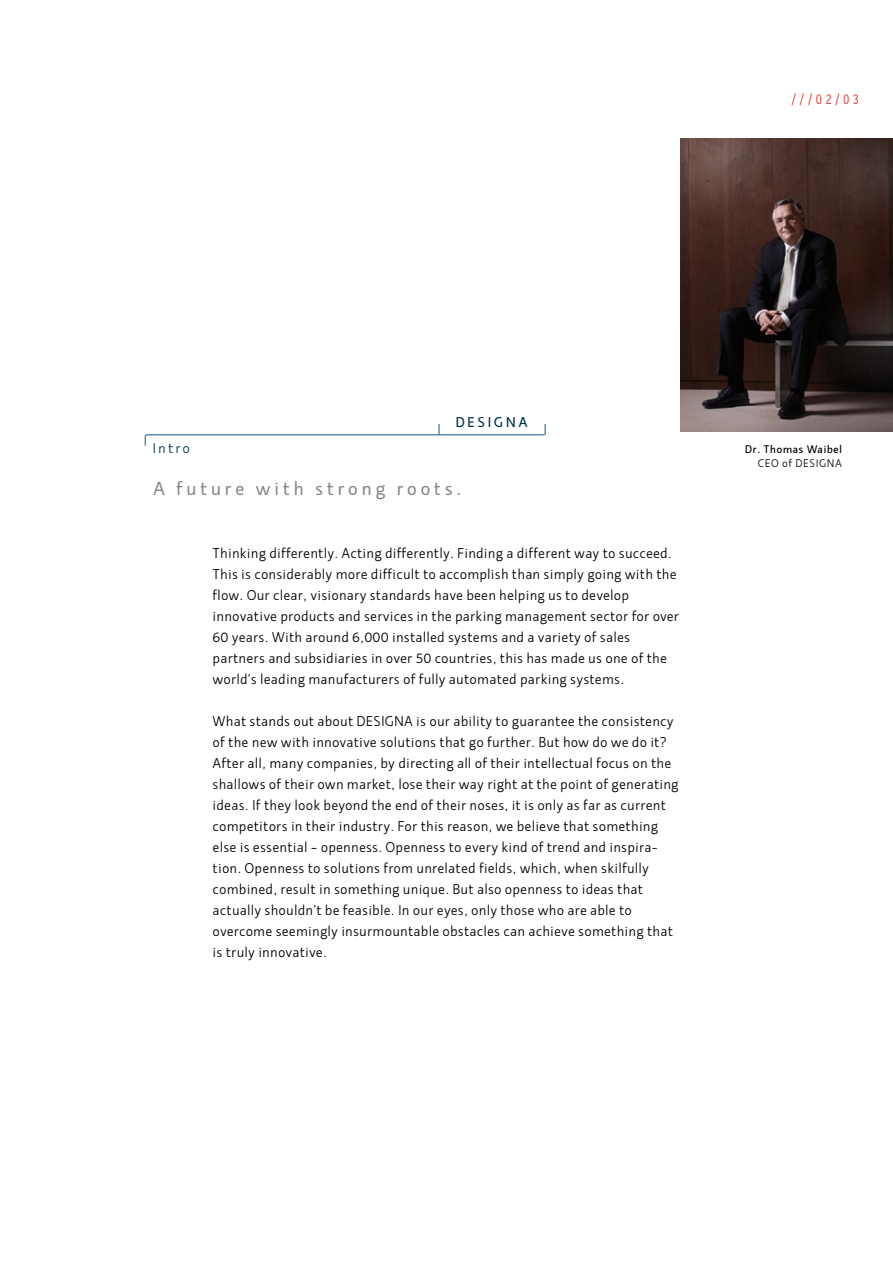
<style>
.page{position:relative;width:893px;height:1263px;background:#fff}
.page>*{position:absolute;margin:0;border:0;box-sizing:border-box;transform-origin:0 0}
.t1{font:18px "Machinato";letter-spacing:.2em;color:#848587}
.t2{font:300 13.5px/21px "Machinato";letter-spacing:.01em;color:#000}
.t3{font:300 condensed 13.5px "Interstate";color:#e5352c}
.t4{font:600 13.5px "Machinato";letter-spacing:.2em;color:#00324e}
.t5{font:300 13.5px "Machinato";color:#00324e}
.t6{font:600 10.5px "Machinato";letter-spacing:.05em;color:#000}
.t7{font:300 10.5px "Machinato";letter-spacing:.05em;color:#000}
</style>
<div class="page">
<img style="left:680px;top:138px;width:213px;height:294px">
<svg style="left:144px;top:424px;width:402px;height:22px"></svg>
<p class="t3" style="left:792px;top:92px;width:69px">///02/03</p>
<p class="t5" style="left:152px;top:440px;width:39px">Intro</p>
<p class="t4" style="left:455px;top:414px;width:74px">DESIGNA</p>
<h1 class="t1" style="left:153px;top:478px;width:310px">A future with strong roots.</h1>
<p class="t2" style="left:213px;top:543px;width:468px">Thinking differently. Acting differently. Finding a different way to succeed.<br>This is considerably more difficult to accomplish than simply going with the flow. Our clear, visionary standards have been helping us to develop innovative products and services in the parking management sector for over 60 years. With around 6,000 installed systems and a variety of sales partners and subsidiaries in over 50 countries, this has made us one of the world’s leading manufacturers of fully automated parking systems.</p>
<p class="t2" style="left:213px;top:711px;width:468px">What stands out about DESIGNA is our ability to guarantee the consistency of the new with innovative solutions that go further. But how do we do it?<br>After all, many companies, by directing all of their intellectual focus on the shallows of their own market, lose their way right at the point of generating ideas. If they look beyond the end of their noses, it is only as far as current competitors in their industry. For this reason, we believe that something else is essential – openness. Openness to every kind of trend and inspira&shy;tion. Openness to solutions from unrelated fields, which, when skilfully combined, result in something unique. But also openness to ideas that actually shouldn’t be feasible. In our eyes, only those who are able to overcome seemingly insurmountable obstacles can achieve something that is truly innovative.</p>
<p class="t6" style="left:745px;top:443px;width:99px">Dr. Thomas Waibel</p>
<p class="t7" style="left:758px;top:457px;width:86px">CEO of DESIGNA</p>
</div>
